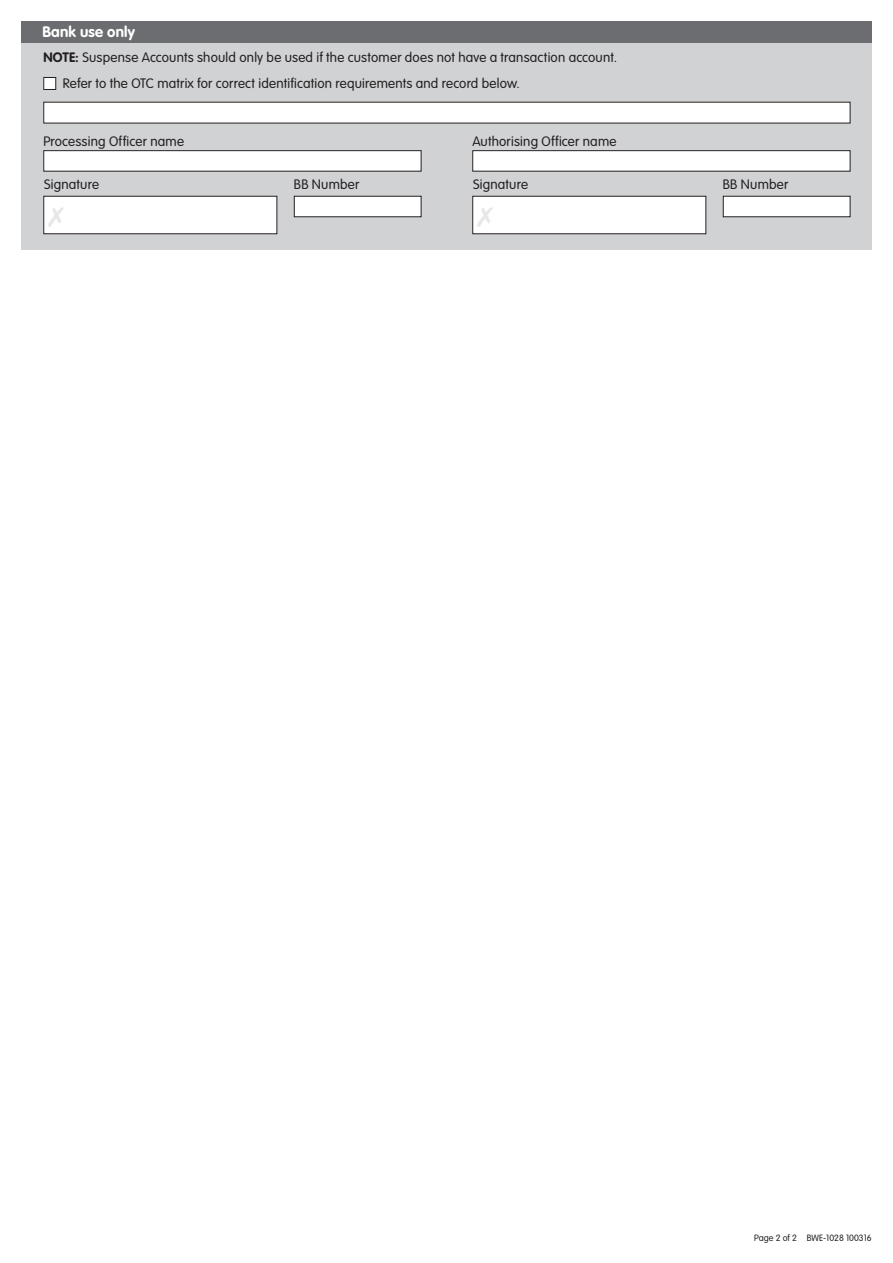
<style>
.page{position:relative;width:893px;height:1263px;background:#fff}
.page>*{position:absolute;margin:0;border:0;box-sizing:border-box;transform-origin:0 0}
.t1{font:700 15px "Bankwest Rounded";letter-spacing:.01em;color:#fff}
.t2{font:300 13.5px "Bankwest Rounded";letter-spacing:.015em;color:#231f20}
.t3{font:300 9px "Bankwest Rounded";color:#231f20}
.s1{font-weight:700}
</style>
<div class="page">
<div style="left:21px;top:32px;width:851px;height:218px;background:#d1d2d4"></div>
<div style="left:21px;top:21px;width:851px;height:22px;background:#6c6d70"></div>
<div style="left:44px;top:77px;width:12px;height:12px;background:#fff"></div>
<div style="left:43px;top:77px;width:13px;height:13px;border:1px solid #231f20"></div>
<div style="left:44px;top:102px;width:806px;height:21px;background:#fff"></div>
<div style="left:44px;top:151px;width:377px;height:20px;background:#fff"></div>
<div style="left:43px;top:150px;width:378px;height:22px;border:1px solid #231f20"></div>
<div style="left:473px;top:151px;width:377px;height:20px;background:#fff"></div>
<div style="left:472px;top:150px;width:378px;height:22px;border:1px solid #231f20"></div>
<div style="left:294px;top:196px;width:127px;height:21px;background:#fff"></div>
<div style="left:294px;top:196px;width:127px;height:21px;border:1px solid #231f20"></div>
<div style="left:723px;top:196px;width:127px;height:21px;background:#fff"></div>
<div style="left:723px;top:196px;width:127px;height:21px;border:1px solid #231f20"></div>
<div style="left:44px;top:196px;width:233px;height:38px;background:#fff"></div>
<div style="left:43px;top:196px;width:234px;height:38px;border:1px solid #231f20"></div>
<div style="left:473px;top:196px;width:233px;height:38px;background:#fff"></div>
<div style="left:472px;top:196px;width:234px;height:38px;border:1px solid #231f20"></div>
<p class="t1" style="left:43px;top:22px;width:94px">Bank use only</p>
<p class="t2" style="left:63px;top:75px;width:459px">Refer to the OTC matrix for correct identification requirements and record below.</p>
<p class="t2" style="left:43px;top:49px;width:575px"><span class="s1">NOTE:</span> Suspense Accounts should only be used if the customer does not have a transaction account.</p>
<p class="t2" style="left:43px;top:132px;width:142px">Processing Officer name</p>
<p class="t2" style="left:472px;top:132px;width:146px">Authorising Officer name</p>
<p class="t2" style="left:294px;top:176px;width:67px">BB Number</p>
<p class="t2" style="left:723px;top:176px;width:67px">BB Number</p>
<p class="t2" style="left:44px;top:176px;width:56px">Signature</p>
<p class="t2" style="left:473px;top:176px;width:56px">Signature</p>
<p class="t3" style="left:754px;top:1232px;width:119px">Page 2 of 2 BWE-1028 100316</p>
</div>
